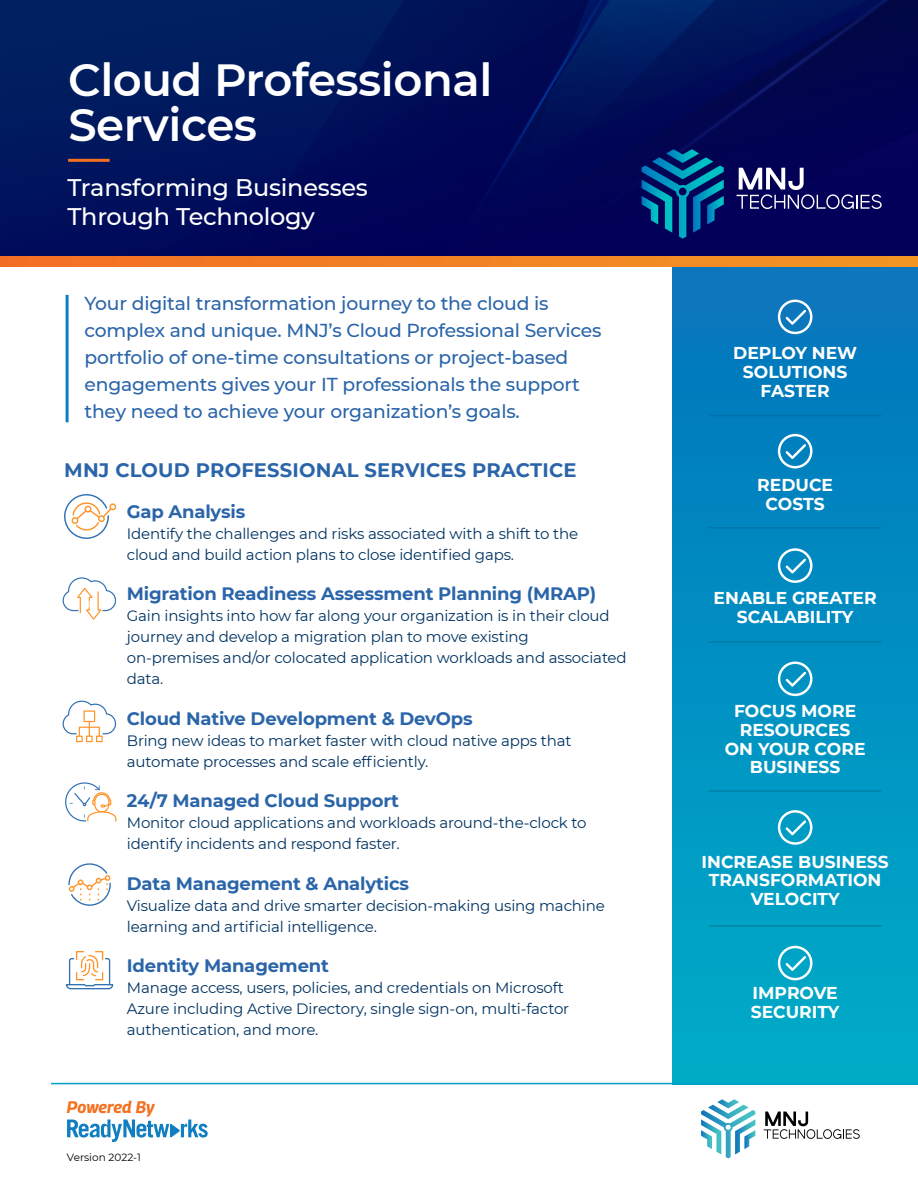
<style>
.page{position:relative;width:918px;height:1188px;background:#fff}
.page>*{position:absolute;margin:0;border:0;box-sizing:border-box;transform-origin:0 0}
.t1{font:600 45px/45px "Montserrat";letter-spacing:-.01em;color:#fff}
.t2{font:500 24px/28.5px "Montserrat";letter-spacing:-.01em;color:#fff}
.t3{font:700 19.5px "Montserrat";letter-spacing:.01em;color:#2b65a9}
.t4{font:500 18.75px/27px "Montserrat";letter-spacing:-.01em;color:#2b65a9}
.t5{font:700 18px "Montserrat";letter-spacing:-.01em;color:#2b65a9}
.t6{font:700 17.1px/18.8px "Montserrat";color:#fff;text-align:center}
.t7{font:italic 700 16.65px "Georama";color:#f37121}
.t8{font:15px/21px "Montserrat";letter-spacing:-.01em;color:#003361}
.t9{font:10.5px "Montserrat";color:#000}
</style>
<div class="page">
<div style="left:673px;top:261px;width:245px;height:823px;background:linear-gradient(to bottom,#0474bc,#00acc7)"></div>
<svg style="left:0;top:0;width:918px;height:256px;background:#000f59"></svg>
<div style="left:109px;top:503px;width:7px;height:7px;border:1px solid #ff9328;border-radius:50%"></div>
<svg style="left:64px;top:494px;width:49px;height:45px"></svg>
<svg style="left:62px;top:577px;width:54px;height:43px"></svg>
<div style="left:76px;top:736px;width:7px;height:6px;border:1px solid #ff9328"></div>
<div style="left:86px;top:736px;width:7px;height:6px;border:1px solid #ff9328"></div>
<div style="left:96px;top:736px;width:7px;height:6px;border:1px solid #ff9328"></div>
<svg style="left:62px;top:700px;width:54px;height:36px"></svg>
<div style="left:79px;top:727px;width:21px;height:10px;border:1px solid #ff9328"></div>
<svg style="left:65px;top:782px;width:52px;height:40px"></svg>
<svg style="left:68px;top:863px;width:43px;height:43px"></svg>
<svg style="left:66px;top:951px;width:47px;height:38px"></svg>
<svg style="left:701px;top:1099px;width:54px;height:59px"></svg>
<svg style="left:764px;top:1112px;width:96px;height:27px"></svg>
<svg style="left:778px;top:300px;width:35px;height:34px"></svg>
<svg style="left:778px;top:434px;width:35px;height:34px"></svg>
<svg style="left:778px;top:548px;width:35px;height:35px"></svg>
<svg style="left:778px;top:810px;width:35px;height:35px"></svg>
<svg style="left:778px;top:946px;width:35px;height:34px"></svg>
<svg style="left:778px;top:662px;width:35px;height:34px"></svg>
<hr style="left:709px;top:527px;width:172px;height:2px;background:#000">
<hr style="left:709px;top:415px;width:172px;height:1px;background:#000">
<hr style="left:709px;top:641px;width:172px;height:2px;background:#000">
<hr style="left:709px;top:790px;width:172px;height:2px;background:#000">
<hr style="left:709px;top:925px;width:172px;height:2px;background:#000">
<hr style="left:68px;top:159px;width:42px;height:3px;background:#f37121">
<svg style="left:67px;top:1120px;width:141px;height:22px"></svg>
<hr style="left:66px;top:295px;width:3px;height:127px;background:#0c7ec0">
<svg style="left:641px;top:130px;width:277px;height:126px;background:#0a1765"></svg>
<svg style="left:0;top:256px;width:918px;height:11px;background:#f28223"></svg>
<hr style="left:51px;top:1083px;width:867px;height:1px;background:#fff">
<h1 class="t1" style="left:68px;top:55px;width:426px">Cloud Professional<br>Services</h1>
<h2 class="t2" style="left:67px;top:173px;width:302px">Transforming Businesses<br>Through Technology</h2>
<p class="t4" style="left:84px;top:289px;width:519px">Your digital transformation journey to the cloud is complex and unique. MNJ’s Cloud Professional Services portfolio of one-time consultations or project-based engagements gives your IT professionals the support they need to achieve your organization’s goals.</p>
<h3 class="t3" style="left:64px;top:456px;width:514px">MNJ CLOUD PROFESSIONAL SERVICES PRACTICE</h3>
<p class="t5" style="left:127px;top:498px;width:120px">Gap Analysis</p>
<p class="t8" style="left:127px;top:522px;width:453px">Identify the challenges and risks associated with a shift to the cloud and build action plans to close identified gaps.</p>
<p class="t5" style="left:127px;top:581px;width:471px">Migration Readiness Assessment Planning (MRAP)</p>
<p class="t8" style="left:127px;top:605px;width:501px">Gain insights into how far along your organization is in their cloud journey and develop a migration plan to move existing<br>on-premises and/or colocated application workloads and associated data.</p>
<p class="t5" style="left:127px;top:705px;width:347px">Cloud Native Development &amp; DevOps</p>
<p class="t8" style="left:127px;top:729px;width:446px">Bring new ideas to market faster with cloud native apps that automate processes and scale efficiently.</p>
<p class="t5" style="left:127px;top:788px;width:274px">24/7 Managed Cloud Support</p>
<p class="t8" style="left:127px;top:812px;width:461px">Monitor cloud applications and workloads around-the-clock to identify incidents and respond faster.</p>
<p class="t5" style="left:127px;top:870px;width:284px">Data Management &amp; Analytics</p>
<p class="t8" style="left:127px;top:894px;width:480px">Visualize data and drive smarter decision-making using machine learning and artificial intelligence.</p>
<p class="t5" style="left:127px;top:953px;width:204px">Identity Management</p>
<p class="t8" style="left:127px;top:977px;width:444px">Manage access, users, policies, and credentials on Microsoft<br>Azure including Active Directory, single sign-on, multi-factor authentication, and more.</p>
<p class="t7" style="left:67px;top:1095px;width:89px">Powered By</p>
<p class="t9" style="left:67px;top:1150px;width:75px">Version 2022-1</p>
<p class="t6" style="left:733px;top:343px;width:125px">DEPLOY NEW<br>SOLUTIONS<br>FASTER</p>
<p class="t6" style="left:757px;top:475px;width:77px">REDUCE<br>COSTS</p>
<p class="t6" style="left:714px;top:588px;width:165px">ENABLE GREATER<br>SCALABILITY</p>
<p class="t6" style="left:725px;top:701px;width:142px">FOCUS MORE<br>RESOURCES<br>ON YOUR CORE<br>BUSINESS</p>
<p class="t6" style="left:702px;top:851px;width:189px">INCREASE BUSINESS<br>TRANSFORMATION<br>VELOCITY</p>
<p class="t6" style="left:751px;top:983px;width:90px;text-align:left">IMPROVE<br>SECURITY</p>
</div>
